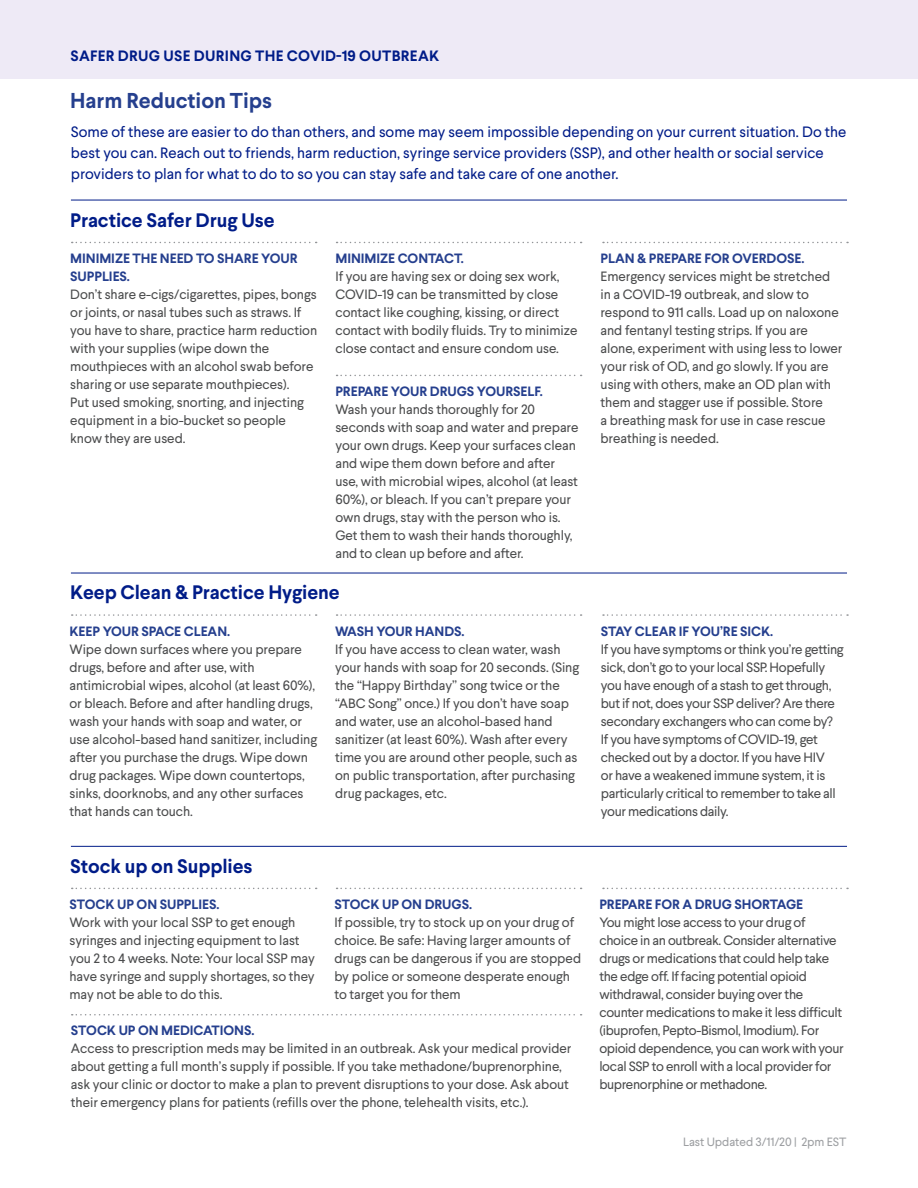
<style>
.page{position:relative;width:918px;height:1188px;background:#fff}
.page>*{position:absolute;margin:0;border:0;box-sizing:border-box;transform-origin:0 0}
.Paragraph_Style_1{font:700 21.45px "Larsseit";letter-spacing:-.005em;color:#253f8e}
.t1{font:700 19.5px "Larsseit";letter-spacing:-.005em;color:#001c88}
.Sub_Heading_01{font:15px/21px "Larsseit";color:#001c88}
.t2{font:700 15px "Larsseit";letter-spacing:.02em;color:#001c88}
.Paragraph_Style_1-2{font:13.5px/18px "Larsseit";letter-spacing:-.005em;color:#4b4c4d}
.Paragraph_Style_1-3{font:13.5px/18px "Larsseit";letter-spacing:-.025em;color:#4b4c4d}
.t3{font:12px "Larsseit";letter-spacing:-.005em;color:#9d9fa2}
.s1{font-weight:700;color:#253f8e}
</style>
<div class="page">
<svg style="left:72px;top:242px;width:245px;height:1px"></svg>
<svg style="left:72px;top:614px;width:245px;height:2px"></svg>
<svg style="left:72px;top:888px;width:245px;height:1px"></svg>
<svg style="left:72px;top:1014px;width:510px;height:2px"></svg>
<svg style="left:337px;top:242px;width:245px;height:1px"></svg>
<svg style="left:337px;top:375px;width:245px;height:1px"></svg>
<svg style="left:337px;top:614px;width:245px;height:2px"></svg>
<svg style="left:337px;top:888px;width:245px;height:1px"></svg>
<svg style="left:603px;top:242px;width:245px;height:1px"></svg>
<svg style="left:603px;top:614px;width:245px;height:2px"></svg>
<svg style="left:603px;top:888px;width:245px;height:1px"></svg>
<div style="left:0;top:0;width:918px;height:79px;background:#eeeaf6"></div>
<hr style="left:71px;top:200px;width:776px;height:1px;background:#001c88">
<hr style="left:71px;top:573px;width:776px;height:1px;background:#001c88">
<hr style="left:71px;top:846px;width:776px;height:1px;background:#001c88">
<p class="t2" style="left:70px;top:46px;width:370px">SAFER DRUG USE DURING THE COVID-19 OUTBREAK</p>
<p class="Paragraph_Style_1" style="left:70px;top:87px;width:203px">Harm Reduction Tips</p>
<p class="Sub_Heading_01" style="left:71px;top:121px;width:777px">Some of these are easier to do than others, and some may seem impossible depending on your current situation. Do the best you can. Reach out to friends, harm reduction, syringe service providers (SSP), and other health or social service providers to plan for what to do to so you can stay safe and take care of one another.</p>
<p class="t1" style="left:70px;top:208px;width:206px">Practice Safer Drug Use</p>
<p class="Paragraph_Style_1-2" style="left:70px;top:249px;width:249px"><span class="s1">MINIMIZE THE NEED TO SHARE YOUR SUPPLIES.<br></span>Don’t share e-cigs/cigarettes, pipes, bongs or joints, or nasal tubes such as straws. If you have to share, practice harm reduction with your supplies (wipe down the mouthpieces with an alcohol swab before sharing or use separate mouthpieces).<br>Put used smoking, snorting, and injecting equipment in a bio-bucket so people know they are used.</p>
<p class="Paragraph_Style_1-2" style="left:335px;top:249px;width:244px"><span class="s1">MINIMIZE CONTACT.<br></span>If you are having sex or doing sex work, COVID-19 can be transmitted by close contact like coughing, kissing, or direct contact with bodily fluids. Try to minimize close contact and ensure condom use.</p>
<p class="Paragraph_Style_1-2" style="left:335px;top:382px;width:245px"><span class="s1">PREPARE YOUR DRUGS YOURSELF.<br></span>Wash your hands thoroughly for 20 seconds with soap and water and prepare your own drugs. Keep your surfaces clean and wipe them down before and after use, with microbial wipes, alcohol (at least 60%), or bleach. If you can’t prepare your own drugs, stay with the person who is.<br>Get them to wash their hands thoroughly, and to clean up before and after.</p>
<p class="t1" style="left:70px;top:580px;width:271px">Keep Clean &amp; Practice Hygiene</p>
<p class="Paragraph_Style_1-2" style="left:601px;top:249px;width:243px"><span class="s1">PLAN &amp; PREPARE FOR OVERDOSE.<br></span>Emergency services might be stretched in a COVID-19 outbreak, and slow to respond to 911 calls. Load up on naloxone and fentanyl testing strips. If you are alone, experiment with using less to lower your risk of OD, and go slowly. If you are using with others, make an OD plan with them and stagger use if possible. Store<br>a breathing mask for use in case rescue breathing is needed.</p>
<p class="Paragraph_Style_1-2" style="left:69px;top:622px;width:249px"><span class="s1">KEEP YOUR SPACE CLEAN.<br></span>Wipe down surfaces where you prepare drugs, before and after use, with antimicrobial wipes, alcohol (at least 60%), or bleach. Before and after handling drugs, wash your hands with soap and water, or use alcohol-based hand sanitizer, including after you purchase the drugs. Wipe down drug packages. Wipe down countertops, sinks, doorknobs, and any other surfaces that hands can touch.</p>
<p class="Paragraph_Style_1-2" style="left:335px;top:622px;width:246px"><span class="s1">WASH YOUR HANDS.<br></span>If you have access to clean water, wash your hands with soap for 20 seconds. (Sing the “Happy Birthday” song twice or the “ABC Song” once.) If you don’t have soap and water, use an alcohol-based hand sanitizer (at least 60%). Wash after every time you are around other people, such as on public transportation, after purchasing drug packages, etc.</p>
<p class="Paragraph_Style_1-3" style="left:601px;top:622px;width:244px"><span class="s1">STAY CLEAR IF YOU’RE SICK.<br></span>If you have symptoms or think you’re getting sick, don’t go to your local SSP. Hopefully you have enough of a stash to get through, but if not, does your SSP deliver? Are there secondary exchangers who can come by?<br>If you have symptoms of COVID-19, get checked out by a doctor. If you have HIV<br>or have a weakened immune system, it is particularly critical to remember to take all your medications daily.</p>
<p class="t1" style="left:70px;top:853px;width:184px">Stock up on Supplies</p>
<p class="Paragraph_Style_1-2" style="left:69px;top:895px;width:247px"><span class="s1">STOCK UP ON SUPPLIES.<br></span>Work with your local SSP to get enough syringes and injecting equipment to last you 2 to 4 weeks. Note: Your local SSP may have syringe and supply shortages, so they may not be able to do this.</p>
<p class="Paragraph_Style_1-2" style="left:334px;top:895px;width:248px"><span class="s1">STOCK UP ON DRUGS.<br></span>If possible, try to stock up on your drug of choice. Be safe: Having larger amounts of drugs can be dangerous if you are stopped by police or someone desperate enough to target you for them</p>
<p class="Paragraph_Style_1-3" style="left:599px;top:895px;width:246px"><span class="s1">PREPARE FOR A DRUG SHORTAGE<br></span>You might lose access to your drug of choice in an outbreak. Consider alternative drugs or medications that could help take the edge off. If facing potential opioid withdrawal, consider buying over the counter medications to make it less difficult (ibuprofen, Pepto-Bismol, Imodium). For opioid dependence, you can work with your local SSP to enroll with a local provider for buprenorphine or methadone.</p>
<p class="Paragraph_Style_1-2" style="left:71px;top:1021px;width:502px"><span class="s1">STOCK UP ON MEDICATIONS.<br></span>Access to prescription meds may be limited in an outbreak. Ask your medical provider about getting a full month’s supply if possible. If you take methadone/buprenorphine, ask your clinic or doctor to make a plan to prevent disruptions to your dose. Ask about their emergency plans for patients (refills over the phone, telehealth visits, etc.).</p>
<p class="t3" style="left:683px;top:1135px;width:165px">Last Updated 3/11/20 | 2pm EST</p>
</div>
